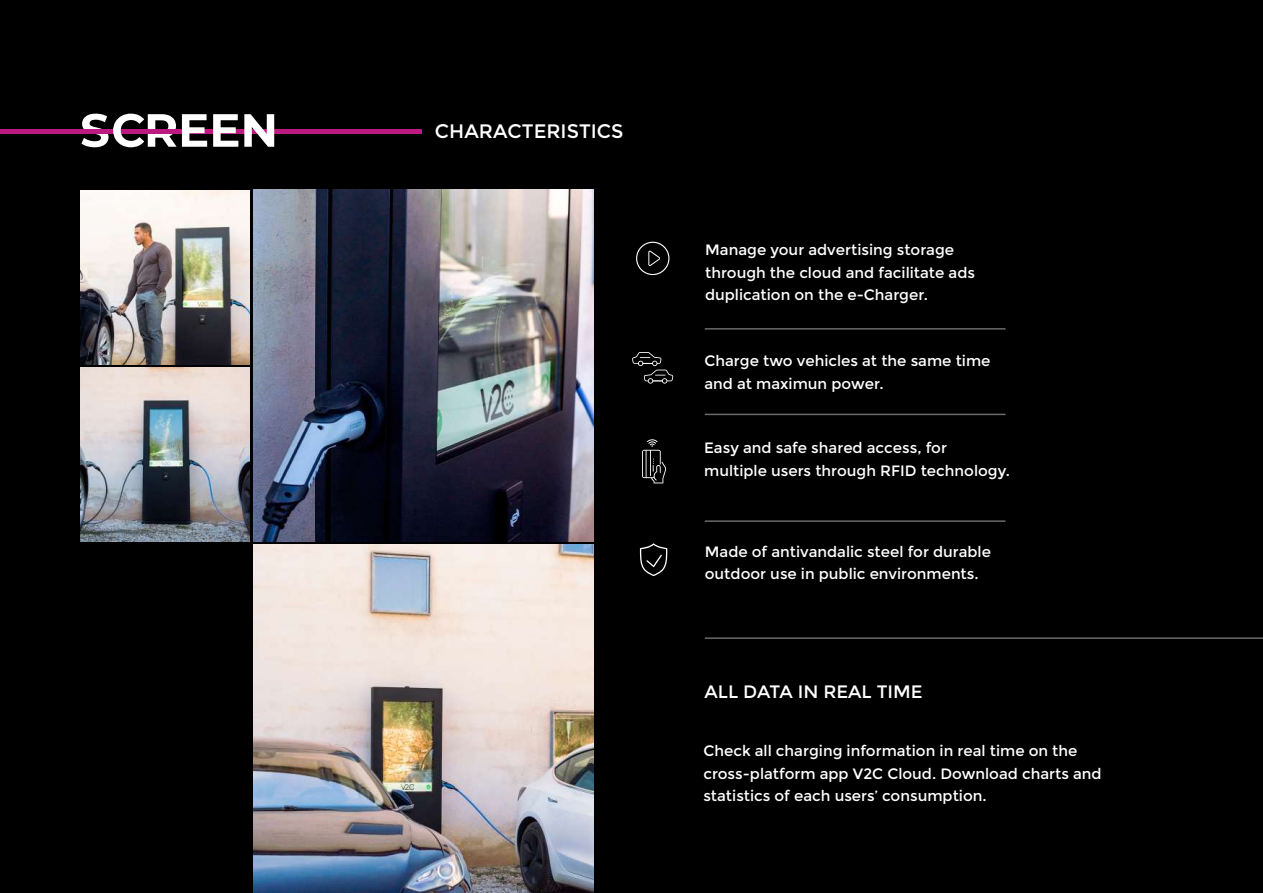
<style>
.page{position:relative;width:1263px;height:893px;background:#000}
.page>*{position:absolute;margin:0;border:0;box-sizing:border-box;transform-origin:0 0}
.t1{font:19.5px "Montserrat";color:#fff}
.t2{font:18px "Montserrat";color:#fff}
.t3{font:15px/22.5px "Montserrat";color:#fff}
</style>
<div class="page">
<hr style="left:705px;top:328px;width:300px;height:2px;background:#6a6a6c">
<hr style="left:705px;top:414px;width:300px;height:1px;background:#6a6a6c">
<hr style="left:705px;top:520px;width:300px;height:2px;background:#6a6a6c">
<hr style="left:705px;top:637px;width:558px;height:2px;background:#6a6a6c">
<div style="left:0;top:129px;width:421px;height:5px;background:#bb1a81"></div>
<svg style="left:213px;top:114px;width:25px;height:33px"></svg>
<svg style="left:244px;top:114px;width:30px;height:33px"></svg>
<svg style="left:81px;top:114px;width:126px;height:33px"></svg>
<svg style="left:648px;top:251px;width:12px;height:15px"></svg>
<div style="left:636px;top:242px;width:33px;height:33px;border:1px solid #fff;border-radius:50%"></div>
<svg style="left:642px;top:439px;width:24px;height:44px"></svg>
<svg style="left:640px;top:543px;width:27px;height:33px"></svg>
<svg style="left:632px;top:352px;width:41px;height:32px"></svg>
<img style="left:80px;top:190px;width:170px;height:174px">
<img style="left:80px;top:367px;width:170px;height:174px">
<img style="left:253px;top:544px;width:341px;height:349px">
<img style="left:254px;top:190px;width:340px;height:351px">
<h1 class="t1" style="left:435px;top:120px;width:190px">CHARACTERISTICS</h1>
<p class="t3" style="left:705px;top:239px;width:271px">Manage your advertising storage through the cloud and facilitate ads duplication on the e-Charger.</p>
<p class="t3" style="left:704px;top:350px;width:288px">Charge two vehicles at the same time and at maximun power.</p>
<p class="t3" style="left:704px;top:437px;width:307px">Easy and safe shared access, for multiple users through RFID technology.</p>
<p class="t3" style="left:705px;top:540px;width:288px">Made of antivandalic steel for durable outdoor use in public environments.</p>
<p class="t2" style="left:704px;top:681px;width:220px">ALL DATA IN REAL TIME</p>
<p class="t3" style="left:703px;top:740px;width:400px">Check all charging information in real time on the cross-platform app V2C Cloud. Download charts and statistics of each users’ consumption.</p>
</div>
